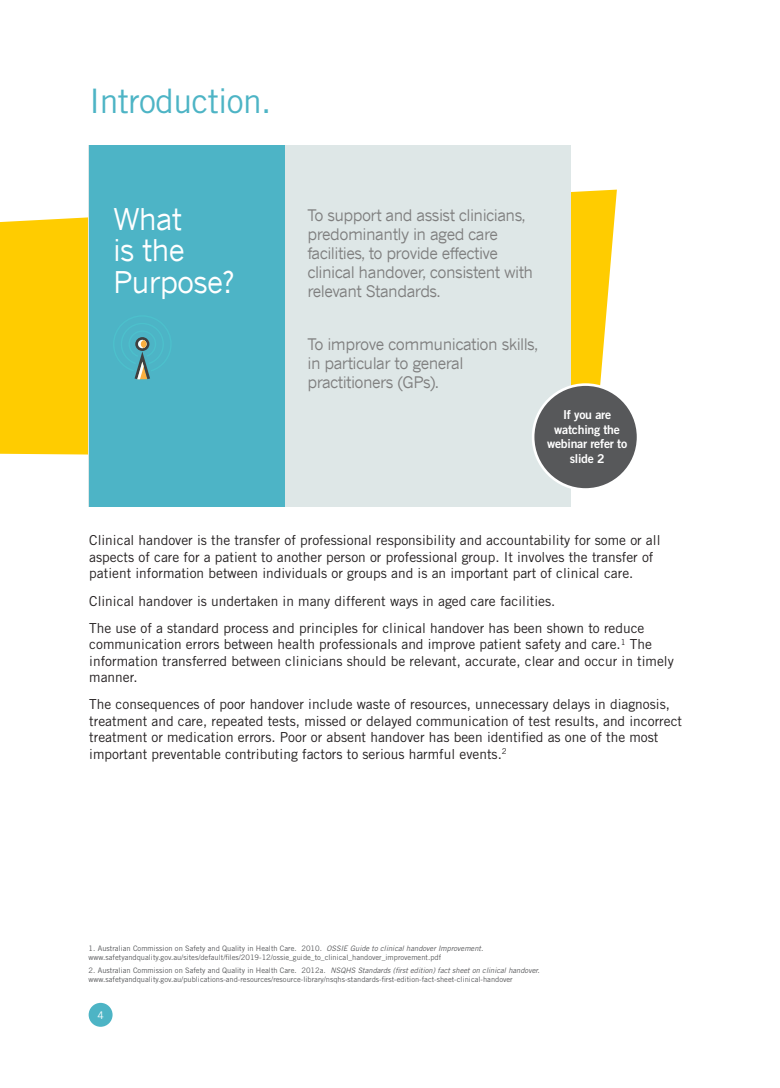
<style>
.page{position:relative;width:780px;height:1088px;background:#fff}
.page>*{position:absolute;margin:0;border:0;box-sizing:border-box;transform-origin:0 0}
.t1{font:33.75px "Trade Gothic LT Std";letter-spacing:-.02em;color:#4db4c5}
.t2{font:29.88px/31.8px "News Gothic";letter-spacing:-.025em;color:#fff}
.t3{font:15.88px/19.2px "News Gothic";letter-spacing:-.035em;color:#7f7f7f}
.body{font:13.75px/16.5px "Trade Gothic LT Std";color:#231f20}
.body-2{font:12.25px/14.8px "Trade Gothic LT Std Bd 2";letter-spacing:-.02em;color:#fff;text-align:center}
.t4{font:10.5px "Trade Gothic LT Std";color:#fff}
.t5{font:7.5px/9px "Trade Gothic LT Std";color:#57585a}
.s1{font-style:italic}
</style>
<div class="page">
<svg style="left:0;top:190px;width:617px;height:269px;background:#fed327"></svg>
<div style="left:89px;top:145px;width:482px;height:362px;background:#dee7e7"></div>
<div style="left:89px;top:145px;width:195px;height:362px;background:#4db4c6"></div>
<svg style="left:113px;top:316px;width:58px;height:63px"></svg>
<div style="left:141px;top:340px;width:6px;height:8px;background:#faaf40;border-radius:50%"></div>
<div style="left:533px;top:385px;width:105px;height:104px;background:#57585a;border-radius:50%"></div>
<div style="left:531px;top:383px;width:108px;height:108px;border:3px solid #fff;border-radius:50%"></div>
<div style="left:89px;top:1003px;width:24px;height:24px;background:#4db4c5;border-radius:50%"></div>
<h1 class="t1" style="left:89px;top:81px;width:184px">Introduction.</h1>
<p class="t2" style="left:113px;top:203px;width:123px">What<br>is the<br>Purpose?</p>
<p class="t3" style="left:307px;top:205px;width:227px">To support and assist clinicians, predominantly in aged care facilities, to provide effective clinical handover, consistent with relevant Standards.</p>
<p class="t3" style="left:307px;top:334px;width:232px">To improve communication skills, in particular to general practitioners (GPs).</p>
<p class="body-2" style="left:547px;top:407px;width:82px">If you are watching the webinar refer to slide 2</p>
<p class="body" style="left:89px;top:532px;width:572px">Clinical handover is the transfer of professional responsibility and accountability for some or all aspects of care for a patient to another person or professional group. It involves the transfer of patient information between individuals or groups and is an important part of clinical care.</p>
<p class="body" style="left:89px;top:592px;width:467px">Clinical handover is undertaken in many different ways in aged care facilities.</p>
<p class="body" style="left:89px;top:619px;width:586px">The use of a standard process and principles for clinical handover has been shown to reduce communication errors between health professionals and improve patient safety and care.<sup>1</sup> The information transferred between clinicians should be relevant, accurate, clear and occur in timely manner.</p>
<p class="body" style="left:89px;top:696px;width:594px">The consequences of poor handover include waste of resources, unnecessary delays in diagnosis, treatment and care, repeated tests, missed or delayed communication of test results, and incorrect treatment or medication errors. Poor or absent handover has been identified as one of the most important preventable contributing factors to serious harmful events.<sup>2</sup></p>
<p class="t5" style="left:89px;top:944px;width:396px">1. Australian Commission on Safety and Quality in Health Care. 2010. <span class="s1">OSSIE Guide to clinical handover Improvement. </span>www.safetyandquality.gov.au/sites/default/files/2019-12/ossie_guide_to_clinical_handover_improvement.pdf</p>
<p class="t5" style="left:89px;top:965px;width:452px">2. Australian Commission on Safety and Quality in Health Care. 2012a. <span class="s1">NSQHS Standards (first edition) fact sheet on clinical handover. </span>www.safetyandquality.gov.au/publications-and-resources/resource-library/nsqhs-standards-first-edition-fact-sheet-clinical-handover</p>
<p class="t4" style="left:97px;top:1009px;width:8px">4</p>
</div>
